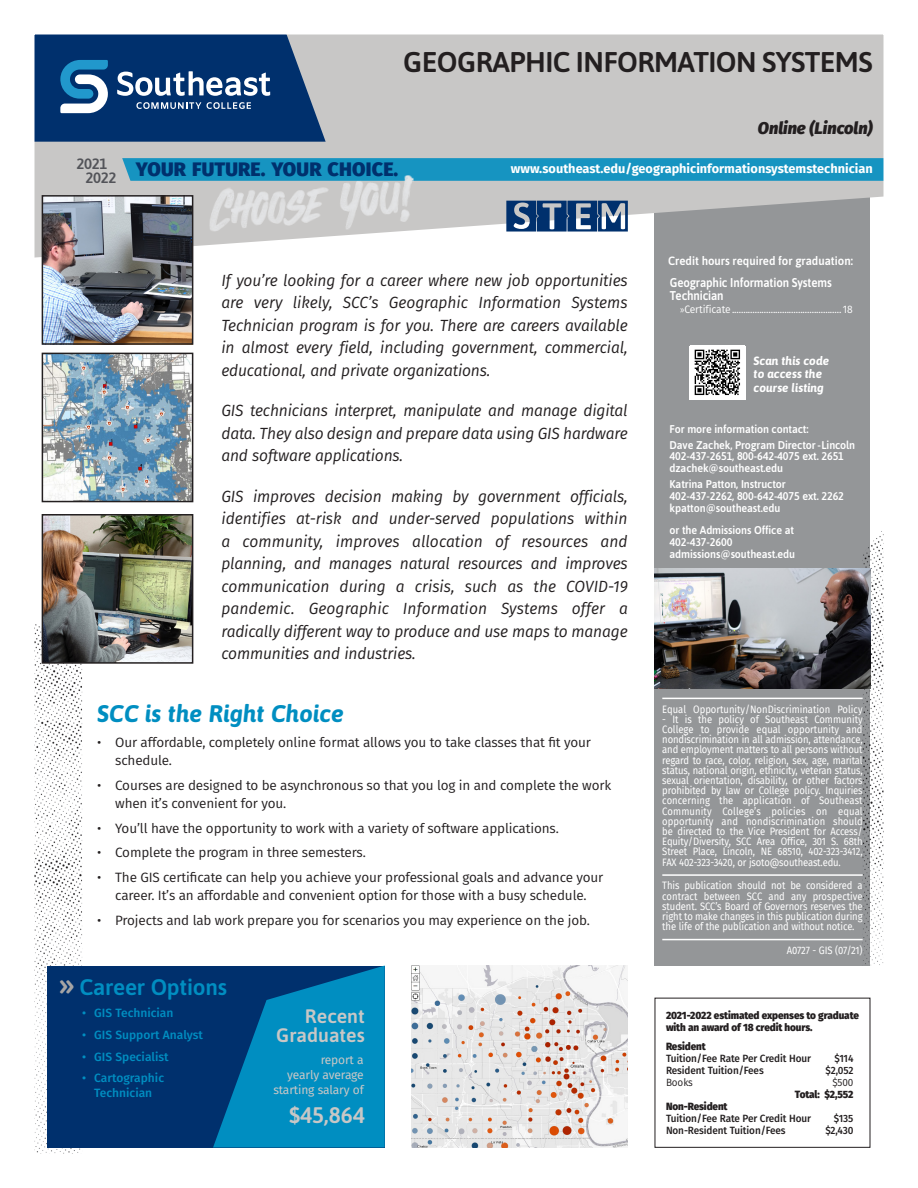
<style>
.page{position:relative;width:918px;height:1188px;background:#fff}
.page>*{position:absolute;margin:0;border:0;box-sizing:border-box;transform-origin:0 0}
.a_program_name{font:600 28.5px "Asap";letter-spacing:-.02em;color:#231f20}
._2021_c_NEW____Why_a{font:italic 700 24px "Asap";color:#008ec1}
.t1{font:600 22.5px "Asap";letter-spacing:-.01em;color:#008ec1}
.e_grad_earning_head{font:600 22.5px "Asap";color:#c8c7c6}
.t2{font:800 19.5px "Fira Sans";letter-spacing:.01em;color:#00306d}
.t3{font:600 19.5px/19.5px "Asap";color:#c8c7c6;text-align:right}
.a_location_offered{font:italic 900 16.5px "Fira Sans";color:#231f20}
._2021_b_NEW____intro{font:italic 16.2px/22.5px "Fira Sans";letter-spacing:-.01em;color:#231f20;text-align:justify;scale:.96 1}
.t4{font:600 15px/13.5px "Asap";letter-spacing:-.03em;color:#535459}
.t5{font:13.5px/18px "Fira Sans";letter-spacing:-.01em;color:#231f20}
.a_web_address{font:700 12.75px "Fira Sans";color:#fff}
.new_credit_program_n{font:600 12.75px/12.8px "Asap";letter-spacing:-.01em;color:#fff;scale:.9 1}
.t6{font:500 12px/15px "Fira Sans";color:#008ec1;text-align:center}
.t7{font:12px/15px "Fira Sans";letter-spacing:-.01em;color:#c8c7c6;text-align:right}
._2021_QR_code_text{font:italic 700 12px/13.5px "Asap";color:#fff}
.credit_for_grad{font:600 12px "Asap";color:#fff;scale:.95 1}
.more_info_reversed{font:500 11.25px/11.7px "Asap";letter-spacing:-.01em;color:#fff;scale:.95 1}
.t8{font:10.8px "Fira Sans";letter-spacing:-.01em;color:#fff;scale:.95 1}
.d_policy_info{font:10.5px/10.2px "Fira Sans";letter-spacing:-.01em;color:#fff;text-align:justify;scale:.9 1}
.g_tuition_bold{font:500 10.5px "Fira Sans";letter-spacing:-.01em;color:#231f20;scale:.95 1}
.g_tuition_bold-2{font:800 10.5px/12px "Fira Sans";letter-spacing:-.01em;color:#231f20;scale:.95 1}
.g_tuition_bold-3{font:10.5px "Fira Sans";letter-spacing:-.01em;color:#231f20;scale:.95 1}
.s1{font-family:"Myriad Pro"}
.s2{font-weight:700;font-size:31.5px;color:#a6a5a5}
</style>
<div class="page">
<div style="left:655px;top:196px;width:215px;height:770px;background:#949698"></div>
<svg style="left:35px;top:35px;width:848px;height:223px;fill:#c8c7c6"></svg>
<svg style="left:122px;top:158px;width:761px;height:23px;background:#1994c1"></svg>
<svg style="left:35px;top:35px;width:291px;height:107px;background:#244f82"></svg>
<img style="left:35px;top:617px;width:47px;height:536px">
<img style="left:863px;top:531px;width:20px;height:435px">
<div style="left:47px;top:966px;width:338px;height:182px;background:#00306d"></div>
<svg style="left:213px;top:966px;width:172px;height:182px"></svg>
<img style="left:207px;top:175px;width:210px;height:64px">
<img style="left:412px;top:966px;width:216px;height:182px">
<div style="left:655px;top:998px;width:215px;height:150px;border:1px solid #231f20"></div>
<hr style="left:662px;top:698px;width:201px;height:1px;background:#fff">
<hr style="left:662px;top:874px;width:201px;height:2px;background:#fff">
<hr style="left:662px;top:939px;width:201px;height:1px;background:#fff">
<div style="left:689px;top:346px;width:57px;height:54px;background:#fff"></div>
<img style="left:694px;top:349px;width:47px;height:47px">
<img style="left:45px;top:356px;width:145px;height:143px">
<div style="left:42px;top:353px;width:151px;height:149px;border:2px solid #231f20"></div>
<img style="left:45px;top:517px;width:145px;height:144px">
<div style="left:42px;top:514px;width:151px;height:150px;border:2px solid #231f20"></div>
<img style="left:45px;top:198px;width:145px;height:144px">
<div style="left:42px;top:195px;width:151px;height:150px;border:2px solid #231f20"></div>
<svg style="left:506px;top:201px;width:122px;height:31px;background:#42648e"></svg>
<img style="left:655px;top:568px;width:216px;height:120px">
<h3 class="t4" style="left:86px;top:156px;width:32px;text-indent:-9px">2021<br>2022</h3>
<p class="a_program_name" style="left:403px;top:42px;width:471px">GEOGRAPHIC INFORMATION SYSTEMS</p>
<h3 class="t2" style="left:136px;top:151px;width:264px">YOUR FUTURE. YOUR CHOICE.</h3>
<p class="a_location_offered" style="left:758px;top:114px;width:116px">Online (Lincoln)</p>
<p class="a_web_address" style="left:511px;top:158px;width:363px">www.southeast.edu/geographicinformationsystemstechnician</p>
<p class="_2021_b_NEW____intro" style="left:221px;top:269px;width:425px">If you’re looking for a career where new job opportunities are very likely, SCC’s Geographic Information Systems Technician program is for you. There are careers available in almost every field, including government, commercial, educational, and private organizations.</p>
<p class="_2021_b_NEW____intro" style="left:221px;top:399px;width:425px">GIS technicians interpret, manipulate and manage digital data. They also design and prepare data using GIS hardware and software applications.</p>
<p class="_2021_b_NEW____intro" style="left:221px;top:484px;width:425px">GIS improves decision making by government officials, identifies at-risk and under-served populations within a community, improves allocation of resources and planning, and manages natural resources and improves communication during a crisis, such as the COVID-19 pandemic. Geographic Information Systems offer a radically different way to produce and use maps to manage communities and industries.</p>
<p class="credit_for_grad" style="left:668px;top:252px;width:196px">Credit hours required for graduation:</p>
<p class="new_credit_program_n" style="left:670px;top:276px;width:182px">Geographic Information Systems<br>Technician</p>
<p class="t8" style="left:680px;top:301px;width:183px"><span class="s1">»</span>Certificate................................................ 18</p>
<p class="_2021_QR_code_text" style="left:754px;top:353px;width:77px">Scan this code to access the</p>
<p class="_2021_QR_code_text" style="left:754px;top:380px;width:72px">course listing</p>
<p class="more_info_reversed" style="left:670px;top:422px;width:148px">For more information contact:</p>
<p class="more_info_reversed" style="left:670px;top:438px;width:197px">Dave Zachek, Program Director - Lincoln<br>402-437-2651, 800-642-4075 ext. 2651 dzachek@southeast.edu</p>
<p class="more_info_reversed" style="left:670px;top:478px;width:185px">Katrina Patton, Instructor<br>402-437-2262, 800-642-4075 ext. 2262 kpatton@southeast.edu</p>
<p class="more_info_reversed" style="left:670px;top:524px;width:134px">or the Admissions Office at<br>402-437-2600 admissions@southeast.edu</p>
<p class="_2021_c_NEW____Why_a" style="left:97px;top:697px;width:248px">SCC is the Right Choice</p>
<p class="t5" style="left:115px;top:733px;width:477px;text-indent:-18px">• Our affordable, completely online format allows you to take classes that fit your schedule.</p>
<p class="t5" style="left:115px;top:776px;width:498px;text-indent:-18px">• Courses are designed to be asynchronous so that you log in and complete the work when it’s convenient for you.</p>
<p class="t5" style="left:97px;top:819px;width:463px">• You’ll have the opportunity to work with a variety of software applications.</p>
<p class="t5" style="left:97px;top:843px;width:270px">• Complete the program in three semesters.</p>
<p class="t5" style="left:97px;top:868px;width:508px;text-align:center">• The GIS certificate can help you achieve your professional goals and advance your career. It’s an affordable and convenient option for those with a busy schedule.</p>
<p class="t5" style="left:97px;top:911px;width:494px">• Projects and lab work prepare you for scenarios you may experience on the job.</p>
<h3 class="t1" style="left:59px;top:972px;width:170px"><span class="s2">»</span> Career Options</h3>
<p class="t6" style="left:82px;top:1005px;width:93px">• GIS Technician</p>
<p class="t6" style="left:82px;top:1026px;width:122px">• GIS Support Analyst</p>
<p class="t6" style="left:82px;top:1048px;width:88px">• GIS Specialist</p>
<p class="t6" style="left:82px;top:1070px;width:83px">• Cartographic<br>Technician</p>
<h3 class="t3" style="left:276px;top:1005px;width:90px">Recent<br>Graduates</h3>
<p class="t7" style="left:273px;top:1052px;width:92px">report a<br>yearly average starting salary of</p>
<p class="e_grad_earning_head" style="left:289px;top:1099px;width:77px">$45,864</p>
<p class="d_policy_info" style="left:662px;top:704px;width:224px">Equal Opportunity/NonDiscrimination Policy</p>
<p class="d_policy_info" style="left:662px;top:714px;width:224px">- It is the policy of Southeast Community College to provide equal opportunity and nondiscrimination in all admission, attendance, and employment matters to all persons without regard to race, color, religion, sex, age, marital status, national origin, ethnicity, veteran status, sexual orientation, disability, or other factors prohibited by law or College policy. Inquiries concerning the application of Southeast Community College’s policies on equal opportunity and nondiscrimination should be directed to the Vice President for Access/ Equity/Diversity, SCC Area Office, 301 S. 68th Street Place, Lincoln, NE 68510, 402-323-3412, FAX 402-323-3420, or jsoto@southeast.edu.</p>
<p class="d_policy_info" style="left:662px;top:880px;width:224px">This publication should not be considered a contract between SCC and any prospective student. SCC’s Board of Governors reserves the right to make changes in this publication during the life of the publication and without notice.</p>
<p class="d_policy_info" style="left:787px;top:945px;width:86px">A0727 - GIS (07/21)</p>
<p class="g_tuition_bold-2" style="left:666px;top:1008px;width:205px">2021-2022 estimated expenses to graduate with an award of 18 credit hours.</p>
<p class="g_tuition_bold-2" style="left:666px;top:1039px;width:44px">Resident</p>
<p class="g_tuition_bold" style="left:666px;top:1050px;width:154px">Tuition/Fee Rate Per Credit Hour</p>
<p class="g_tuition_bold" style="left:834px;top:1050px;width:22px">$114</p>
<p class="g_tuition_bold" style="left:666px;top:1062px;width:104px">Resident Tuition/Fees</p>
<p class="g_tuition_bold" style="left:826px;top:1062px;width:31px">$2,052</p>
<p class="g_tuition_bold-3" style="left:666px;top:1074px;width:30px">Books</p>
<p class="g_tuition_bold-3" style="left:832px;top:1074px;width:24px">$500</p>
<p class="g_tuition_bold-2" style="left:795px;top:1087px;width:63px">Total: $2,552</p>
<p class="g_tuition_bold-2" style="left:666px;top:1099px;width:66px">Non-Resident</p>
<p class="g_tuition_bold" style="left:666px;top:1110px;width:154px">Tuition/Fee Rate Per Credit Hour</p>
<p class="g_tuition_bold" style="left:834px;top:1110px;width:22px">$135</p>
<p class="g_tuition_bold" style="left:666px;top:1122px;width:128px">Non-Resident Tuition/Fees</p>
<p class="g_tuition_bold" style="left:825px;top:1122px;width:31px">$2,430</p>
</div>
